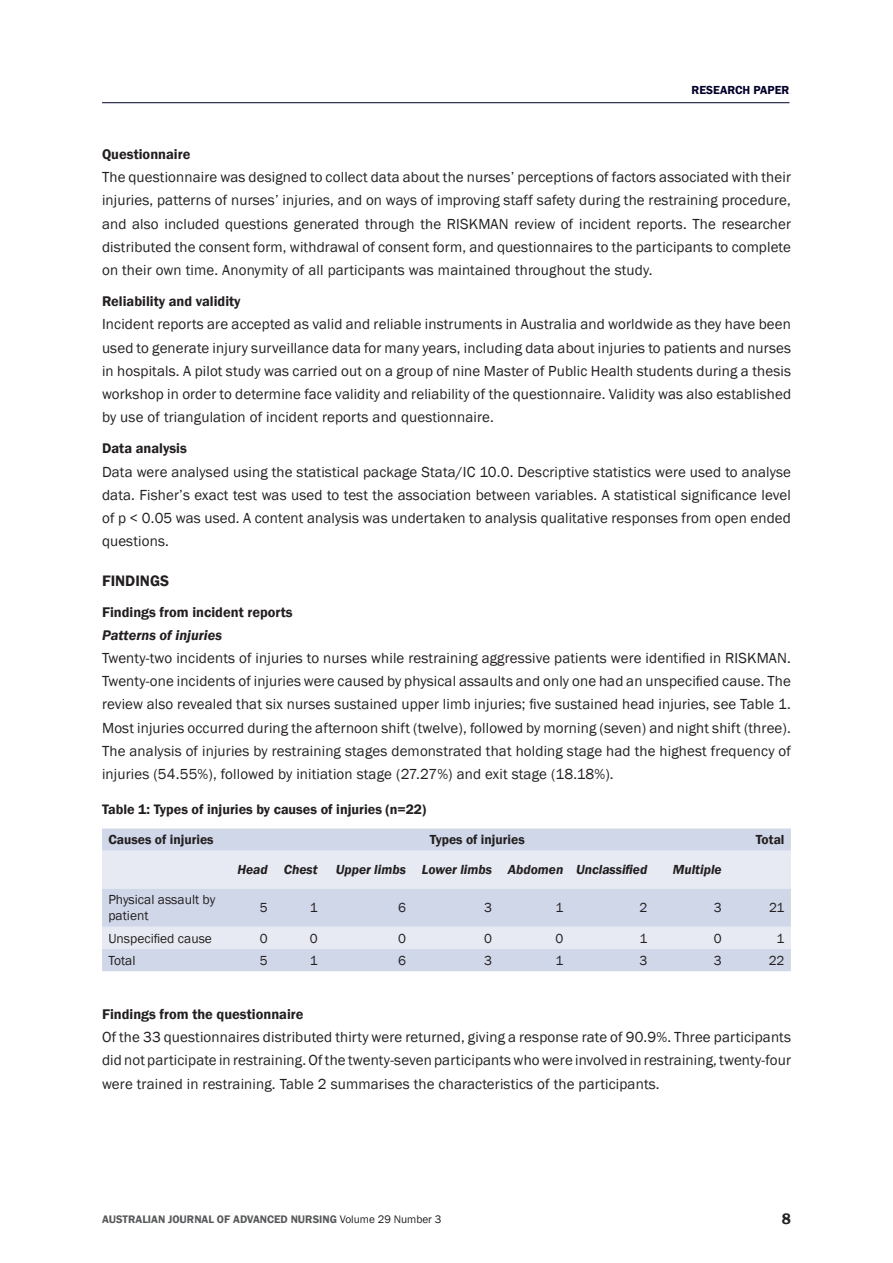
<style>
.page{position:relative;width:893px;height:1263px;background:#fff}
.page>*{position:absolute;margin:0;border:0;box-sizing:border-box;transform-origin:0 0}
.Head_Level_2{font:600 15.6px "Franklin Gothic";color:#231f20}
.Body_Text{font:15px/23.2px "Franklin Gothic";letter-spacing:.01em;color:#231f20;text-align:justify}
.Head_Level_3{font:600 14.4px "Franklin Gothic";color:#231f20}
.Head_level_4{font:italic 600 14.4px "Franklin Gothic";color:#231f20}
.Table_Caption{font:600 14.1px "Franklin Gothic";color:#231f20}
.Table_Text{font:13.5px/16.2px "Franklin Gothic";color:#231f20}
.Table_sub-heading{font:italic 600 13.5px "Franklin Gothic";color:#231f20}
.Table_Header{font:600 13.5px "Franklin Gothic";color:#231f20}
.t1{font:600 12px "Franklin Gothic";color:#01002b}
.t2{font:600 11.25px "Franklin Gothic";color:#57585a}
.s1{font-weight:400;color:#231f20}
</style>
<div class="page">
<hr style="left:102px;top:102px;width:687px;height:1px;background:#01002b">
<div style="left:102px;top:828px;width:689px;height:143px;background:#d0d7e9"></div>
<svg style="left:102px;top:851px;width:689px;height:98px;background:#dee2ef"></svg>
<p class="t1" style="left:691px;top:83px;width:99px">RESEARCH PAPER</p>
<p class="Head_Level_3" style="left:102px;top:145px;width:90px">Questionnaire</p>
<p class="Body_Text" style="left:102px;top:166px;width:690px">The questionnaire was designed to collect data about the nurses’ perceptions of factors associated with their injuries, patterns of nurses’ injuries, and on ways of improving staff safety during the restraining procedure, and also included questions generated through the RISKMAN review of incident reports. The researcher distributed the consent form, withdrawal of consent form, and questionnaires to the participants to complete on their own time. Anonymity of all participants was maintained throughout the study.</p>
<p class="Head_Level_3" style="left:102px;top:292px;width:140px">Reliability and validity</p>
<p class="Body_Text" style="left:102px;top:313px;width:691px">Incident reports are accepted as valid and reliable instruments in Australia and worldwide as they have been used to generate injury surveillance data for many years, including data about injuries to patients and nurses in hospitals. A pilot study was carried out on a group of nine Master of Public Health students during a thesis workshop in order to determine face validity and reliability of the questionnaire. Validity was also established by use of triangulation of incident reports and questionnaire.</p>
<p class="Head_Level_3" style="left:102px;top:440px;width:86px">Data analysis</p>
<p class="Body_Text" style="left:102px;top:460px;width:690px">Data were analysed using the statistical package Stata/IC 10.0. Descriptive statistics were used to analyse data. Fisher’s exact test was used to test the association between variables. A statistical significance level of p &lt; 0.05 was used. A content analysis was undertaken to analysis qualitative responses from open ended questions.</p>
<p class="Head_Level_2" style="left:102px;top:571px;width:69px">FINDINGS</p>
<p class="Head_Level_3" style="left:102px;top:603px;width:192px">Findings from incident reports</p>
<p class="Head_level_4" style="left:102px;top:625px;width:121px">Patterns of injuries</p>
<p class="Body_Text" style="left:102px;top:646px;width:690px">Twenty‑two incidents of injuries to nurses while restraining aggressive patients were identified in RISKMAN.<br>Twenty‑one incidents of injuries were caused by physical assaults and only one had an unspecified cause. The review also revealed that six nurses sustained upper limb injuries; five sustained head injuries, see Table 1.<br>Most injuries occurred during the afternoon shift (twelve), followed by morning (seven) and night shift (three).<br>The analysis of injuries by restraining stages demonstrated that holding stage had the highest frequency of injuries (54.55%), followed by initiation stage (27.27%) and exit stage (18.18%).</p>
<p class="Table_Caption" style="left:102px;top:801px;width:326px">Table 1: Types of injuries by causes of injuries (n=22)</p>
<p class="Table_Header" style="left:108px;top:831px;width:107px">Causes of injuries</p>
<p class="Table_Header" style="left:430px;top:831px;width:96px">Types of injuries</p>
<p class="Table_Header" style="left:756px;top:831px;width:30px">Total</p>
<p class="Table_sub-heading" style="left:237px;top:861px;width:32px">Head</p>
<p class="Table_sub-heading" style="left:284px;top:861px;width:36px">Chest</p>
<p class="Table_sub-heading" style="left:336px;top:861px;width:72px">Upper limbs</p>
<p class="Table_sub-heading" style="left:422px;top:861px;width:72px">Lower limbs</p>
<p class="Table_sub-heading" style="left:508px;top:861px;width:57px">Abdomen</p>
<p class="Table_sub-heading" style="left:576px;top:861px;width:73px">Unclassified</p>
<p class="Table_sub-heading" style="left:673px;top:861px;width:50px">Multiple</p>
<p class="Table_Text" style="left:108px;top:892px;width:108px">Physical assault by patient</p>
<p class="Table_Text" style="left:260px;top:900px;width:9px">5</p>
<p class="Table_Text" style="left:310px;top:900px;width:9px">1</p>
<p class="Table_Text" style="left:398px;top:900px;width:9px">6</p>
<p class="Table_Text" style="left:484px;top:900px;width:9px">3</p>
<p class="Table_Text" style="left:555px;top:900px;width:9px">1</p>
<p class="Table_Text" style="left:639px;top:900px;width:9px">2</p>
<p class="Table_Text" style="left:714px;top:900px;width:9px">3</p>
<p class="Table_Text" style="left:769px;top:900px;width:17px">21</p>
<p class="Table_Text" style="left:108px;top:930px;width:105px">Unspecified cause</p>
<p class="Table_Text" style="left:260px;top:930px;width:9px">0</p>
<p class="Table_Text" style="left:310px;top:930px;width:9px">0</p>
<p class="Table_Text" style="left:398px;top:930px;width:9px">0</p>
<p class="Table_Text" style="left:484px;top:930px;width:9px">0</p>
<p class="Table_Text" style="left:555px;top:930px;width:9px">0</p>
<p class="Table_Text" style="left:639px;top:930px;width:9px">1</p>
<p class="Table_Text" style="left:714px;top:930px;width:9px">0</p>
<p class="Table_Text" style="left:777px;top:930px;width:9px">1</p>
<p class="Table_Text" style="left:108px;top:952px;width:29px">Total</p>
<p class="Table_Text" style="left:260px;top:952px;width:9px">5</p>
<p class="Table_Text" style="left:310px;top:952px;width:9px">1</p>
<p class="Table_Text" style="left:398px;top:952px;width:9px">6</p>
<p class="Table_Text" style="left:484px;top:952px;width:9px">3</p>
<p class="Table_Text" style="left:555px;top:952px;width:9px">1</p>
<p class="Table_Text" style="left:639px;top:952px;width:9px">3</p>
<p class="Table_Text" style="left:714px;top:952px;width:9px">3</p>
<p class="Table_Text" style="left:769px;top:952px;width:17px">22</p>
<p class="Head_Level_3" style="left:102px;top:1005px;width:203px">Findings from the questionnaire</p>
<p class="Body_Text" style="left:102px;top:1026px;width:690px">Of the 33 questionnaires distributed thirty were returned, giving a response rate of 90.9%. Three participants did not participate in restraining. Of the twenty‑seven participants who were involved in restraining, twenty‑four were trained in restraining. Table 2 summarises the characteristics of the participants.</p>
<p class="t2" style="left:102px;top:1213px;width:341px">AUSTRALIAN JOURNAL OF ADVANCED NURSING <span class="s1">Volume 29 Number 3</span></p>
<p class="Head_Level_2" style="left:782px;top:1209px;width:11px">8</p>
</div>
